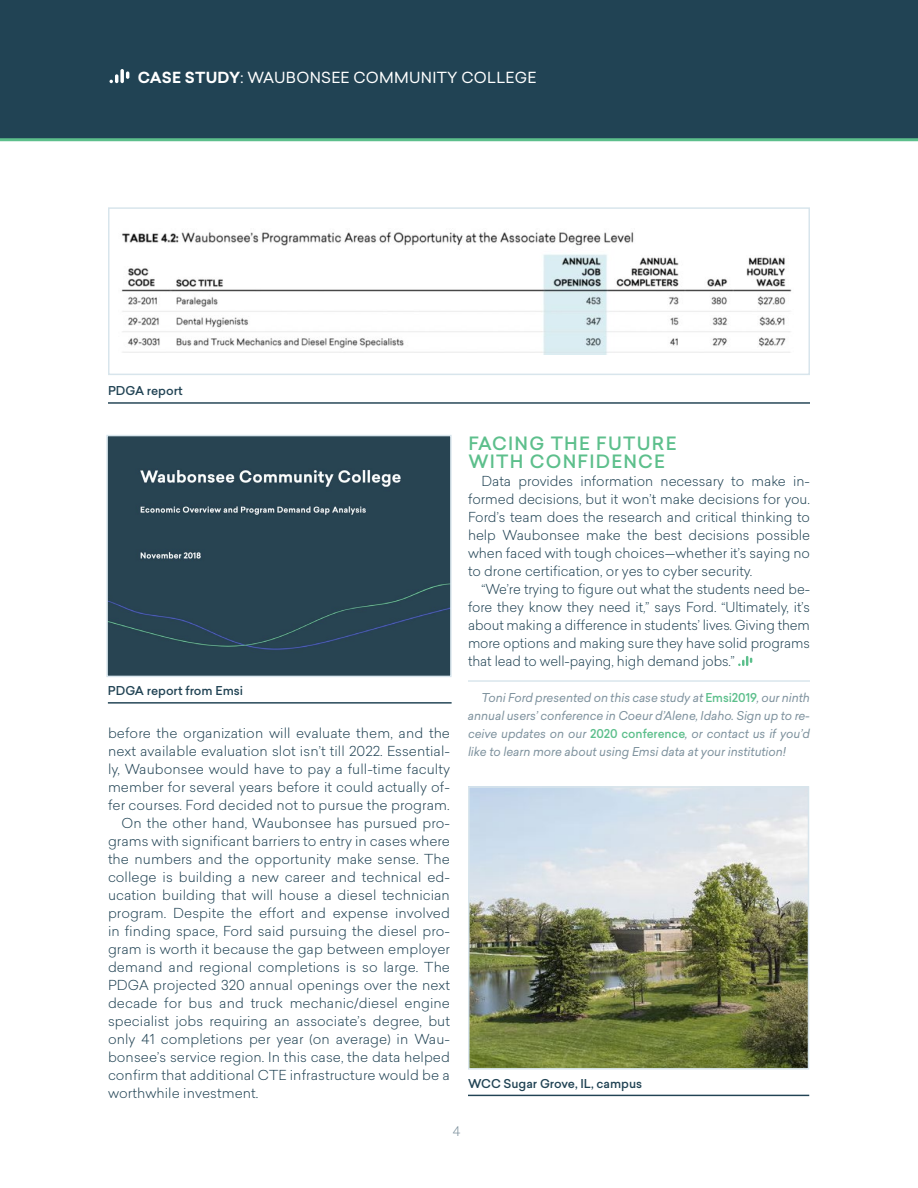
<style>
.page{position:relative;width:918px;height:1188px;background:#fff}
.page>*{position:absolute;margin:0;border:0;box-sizing:border-box;transform-origin:0 0}
.t1{font:500 18px/18px "Sailec";letter-spacing:.07em;color:#5dbf8c}
.t2{font:15px "Sailec";letter-spacing:.02em;color:#fff}
.t3{font:300 13.5px/18px "Sailec";letter-spacing:.005em;color:#214354;text-align:justify}
.t4{font:300 13.05px "Sailec";color:#7d919d}
.t5{font:italic 12px/18px "Sailec";letter-spacing:-.005em;color:#7d919d;text-align:justify}
.t6{font:500 12px "Sailec";color:#214354}
.s1{font-weight:700}
.s2{font-weight:500;font-style:normal;color:#5dbf8c}
</style>
<div class="page">
<hr style="left:468px;top:680px;width:342px;height:2px;background:#d8e5ec">
<svg style="left:738px;top:656px;width:14px;height:10px"></svg>
<div style="left:0;top:0;width:918px;height:141px;background:#214354"></div>
<svg style="left:120px;top:69px;width:4px;height:14px"></svg>
<svg style="left:110px;top:74px;width:8px;height:9px"></svg>
<svg style="left:126px;top:71px;width:3px;height:8px"></svg>
<img style="left:121px;top:232px;width:671px;height:122px">
<div style="left:108px;top:207px;width:702px;height:168px;border:2px solid #d8e5ec"></div>
<hr style="left:108px;top:402px;width:702px;height:2px;background:#214354">
<hr style="left:468px;top:1095px;width:341px;height:1px;background:#214354">
<img style="left:471px;top:789px;width:335px;height:278px">
<div style="left:468px;top:786px;width:341px;height:284px;border:2px solid #d8e5ec"></div>
<div style="left:109px;top:438px;width:340px;height:236px;background:#284452"></div>
<div style="left:106px;top:435px;width:346px;height:242px;border:2px solid #d8e5ec"></div>
<hr style="left:108px;top:702px;width:344px;height:2px;background:#214354">
<p class="t2" style="left:138px;top:67px;width:400px"><span class="s1">CASE STUDY</span>: WAUBONSEE COMMUNITY COLLEGE</p>
<p class="t6" style="left:108px;top:383px;width:76px">PDGA report</p>
<p class="t6" style="left:108px;top:683px;width:137px">PDGA report from Emsi</p>
<p class="t3" style="left:108px;top:724px;width:344px">before the organization will evaluate them, and the</p>
<p class="t3" style="left:108px;top:742px;width:344px">next available evaluation slot isn’t till 2022. Essential-</p>
<p class="t3" style="left:108px;top:760px;width:344px">ly, Waubonsee would have to pay a full-time faculty</p>
<p class="t3" style="left:108px;top:778px;width:344px">member for several years before it could actually of-</p>
<p class="t3" style="left:108px;top:796px;width:343px">fer courses. Ford decided not to pursue the program.</p>
<p class="t3" style="left:121px;top:814px;width:330px">On the other hand, Waubonsee has pursued pro-</p>
<p class="t3" style="left:108px;top:832px;width:343px">grams with significant barriers to entry in cases where</p>
<p class="t3" style="left:108px;top:850px;width:343px">the numbers and the opportunity make sense. The</p>
<p class="t3" style="left:108px;top:868px;width:344px">college is building a new career and technical ed-</p>
<p class="t3" style="left:108px;top:886px;width:343px">ucation building that will house a diesel technician</p>
<p class="t3" style="left:108px;top:904px;width:344px">program. Despite the effort and expense involved</p>
<p class="t3" style="left:108px;top:922px;width:344px">in finding space, Ford said pursuing the diesel pro-</p>
<p class="t3" style="left:108px;top:940px;width:343px">gram is worth it because the gap between employer</p>
<p class="t3" style="left:108px;top:958px;width:344px">demand and regional completions is so large. The</p>
<p class="t3" style="left:108px;top:976px;width:343px">PDGA projected 320 annual openings over the next</p>
<p class="t3" style="left:108px;top:994px;width:343px">decade for bus and truck mechanic/diesel engine</p>
<p class="t3" style="left:108px;top:1012px;width:344px">specialist jobs requiring an associate’s degree, but</p>
<p class="t3" style="left:108px;top:1030px;width:344px">only 41 completions per year (on average) in Wau-</p>
<p class="t3" style="left:108px;top:1048px;width:344px">bonsee’s service region. In this case, the data helped</p>
<p class="t3" style="left:108px;top:1066px;width:344px">confirm that additional CTE infrastructure would be a</p>
<p class="t3" style="left:108px;top:1084px;width:152px">worthwhile investment.</p>
<h1 class="t1" style="left:468px;top:434px;width:210px">FACING THE FUTURE<br>WITH CONFIDENCE</h1>
<p class="t3" style="left:468px;top:472px;width:344px;text-indent:14px">Data provides information necessary to make in&shy;formed decisions, but it won’t make decisions for you.<br>Ford’s team does the research and critical thinking to help Waubonsee make the best decisions possible when faced with tough choices—whether it’s saying no to drone certification, or yes to cyber security.</p>
<p class="t3" style="left:468px;top:580px;width:344px;text-indent:14px">“We’re trying to figure out what the students need be&shy;fore they know they need it,” says Ford. “Ultimately, it’s about making a difference in students’ lives. Giving them more options and making sure they have solid programs that lead to well-paying, high demand jobs.”</p>
<p class="t5" style="left:468px;top:688px;width:344px;text-indent:14px">Toni Ford presented on this case study at <span class="s2">Emsi2019</span>, our ninth annual users’ conference in Coeur d’Alene, Idaho. Sign up to re&shy;ceive updates on our <span class="s2">2020 conference</span>, or contact us if you’d like to learn more about using Emsi data at your institution!</p>
<p class="t6" style="left:468px;top:1075px;width:176px">WCC Sugar Grove, IL, campus</p>
<p class="t4" style="left:453px;top:1122px;width:9px">4</p>
</div>
